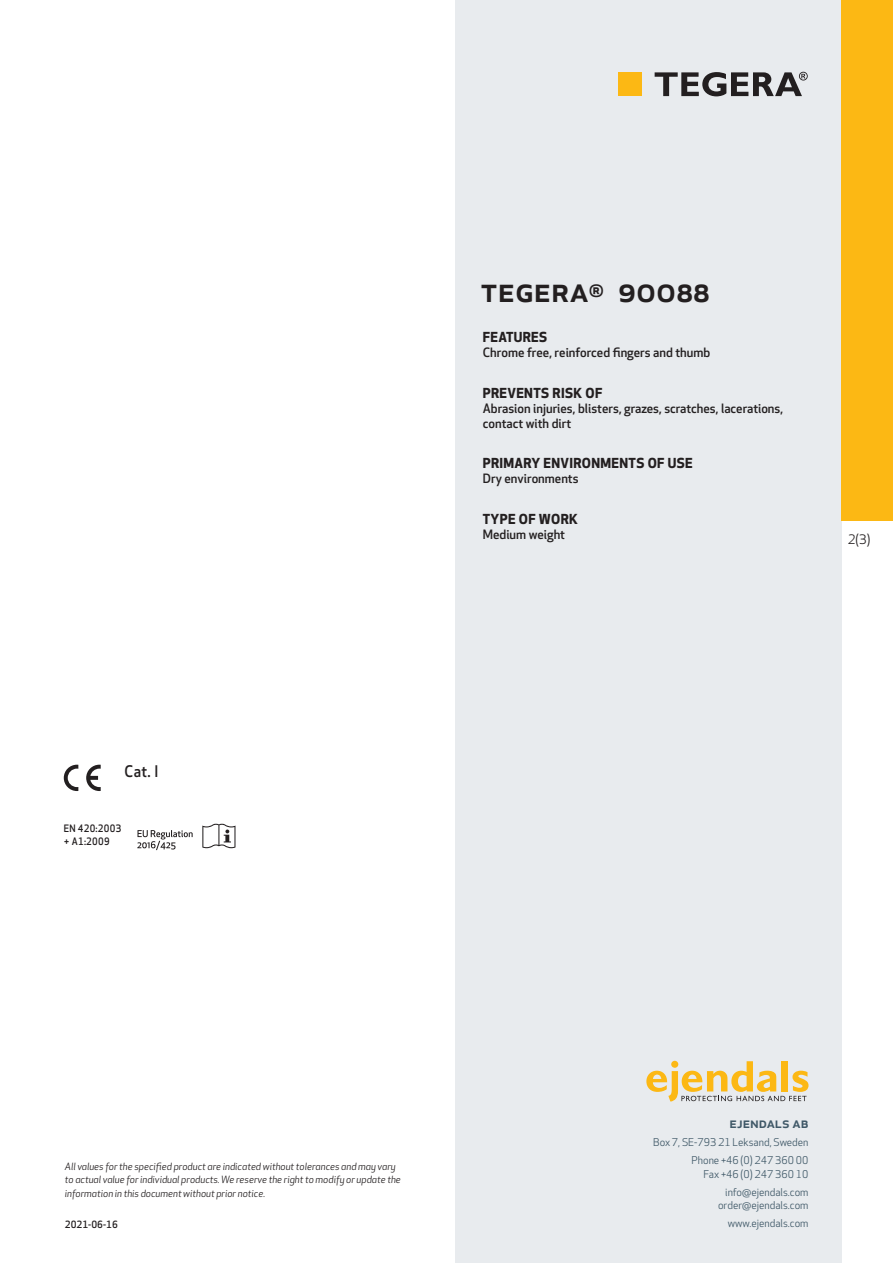
<style>
.page{position:relative;width:893px;height:1263px;background:#fff}
.page>*{position:absolute;margin:0;border:0;box-sizing:border-box;transform-origin:0 0}
.prodname{font:500 34.5px "Apex New";color:#231f20}
.t1{font:500 15.6px "Apex New";color:#231f20;scale:.95 1}
.t2{font:500 15px "Apex New";color:#405968}
.Funktion_body{font:700 13.5px "Apex New";letter-spacing:.025em;color:#231f20}
.t3{font:12.75px "Apex New";color:#231f20}
.Funktion_body-2{font:500 12.6px/15px "Apex New";color:#231f20}
.t4{font:10.5px/18px "Apex New";color:#405968;text-align:right}
.PictogramText{font:500 10.05px/13.5px "Apex New";letter-spacing:.025em;color:#231f20;scale:.95 1}
.t5{font:italic 9.75px/13.5px "Apex New";color:#231f20}
.t6{font:500 9.75px "Apex New";color:#231f20}
</style>
<div class="page">
<div style="left:455px;top:0;width:387px;height:1263px;background:#e8ebee"></div>
<svg style="left:646px;top:1061px;width:162px;height:40px"></svg>
<div style="left:842px;top:0;width:51px;height:520px;background:#fcb814"></div>
<div style="left:618px;top:72px;width:24px;height:24px;background:#fcb814"></div>
<svg style="left:655px;top:72px;width:153px;height:24px"></svg>
<svg style="left:86px;top:765px;width:15px;height:26px"></svg>
<svg style="left:64px;top:765px;width:14px;height:26px"></svg>
<svg style="left:137px;top:830px;width:56px;height:20px"></svg>
<svg style="left:202px;top:824px;width:33px;height:24px"></svg>
<p class="t1" style="left:125px;top:761px;width:37px">Cat. I</p>
<p class="PictogramText" style="left:64px;top:821px;width:62px">EN 420:2003 + A1:2009</p>
<p class="prodname" style="left:480px;top:266px;width:231px">TEGERA<sup>®</sup> 90088</p>
<p class="Funktion_body" style="left:483px;top:327px;width:66px">FEATURES</p>
<p class="Funktion_body-2" style="left:483px;top:345px;width:229px">Chrome free, reinforced fingers and thumb</p>
<p class="Funktion_body" style="left:483px;top:383px;width:121px">PREVENTS RISK OF</p>
<p class="Funktion_body-2" style="left:483px;top:400px;width:302px">Abrasion injuries, blisters, grazes, scratches, lacerations, contact with dirt</p>
<p class="Funktion_body" style="left:483px;top:453px;width:211px">PRIMARY ENVIRONMENTS OF USE</p>
<p class="Funktion_body-2" style="left:483px;top:471px;width:97px">Dry environments</p>
<p class="Funktion_body" style="left:483px;top:509px;width:97px">TYPE OF WORK</p>
<p class="Funktion_body-2" style="left:483px;top:526px;width:84px">Medium weight</p>
<h3 class="t3" style="left:848px;top:531px;width:24px">2(3)</h3>
<p class="t5" style="left:65px;top:1159px;width:337px">All values for the specified product are indicated without tolerances and may vary to actual value for individual products. We reserve the right to modify or update the information in this document without prior notice.</p>
<p class="t6" style="left:65px;top:1218px;width:54px">2021-06-16</p>
<h3 class="t2" style="left:729px;top:1113px;width:80px">ejendals ab</h3>
<p class="t4" style="left:653px;top:1133px;width:157px">Box 7, SE-793 21 Leksand, Sweden<br>Phone +46 (0) 247 360 00</p>
<p class="t4" style="left:703px;top:1165px;width:107px">Fax +46 (0) 247 360 10 info@ejendals.com</p>
<p class="t4" style="left:718px;top:1196px;width:92px">order@ejendals.com</p>
<p class="t4" style="left:728px;top:1215px;width:82px">www.ejendals.com</p>
</div>
